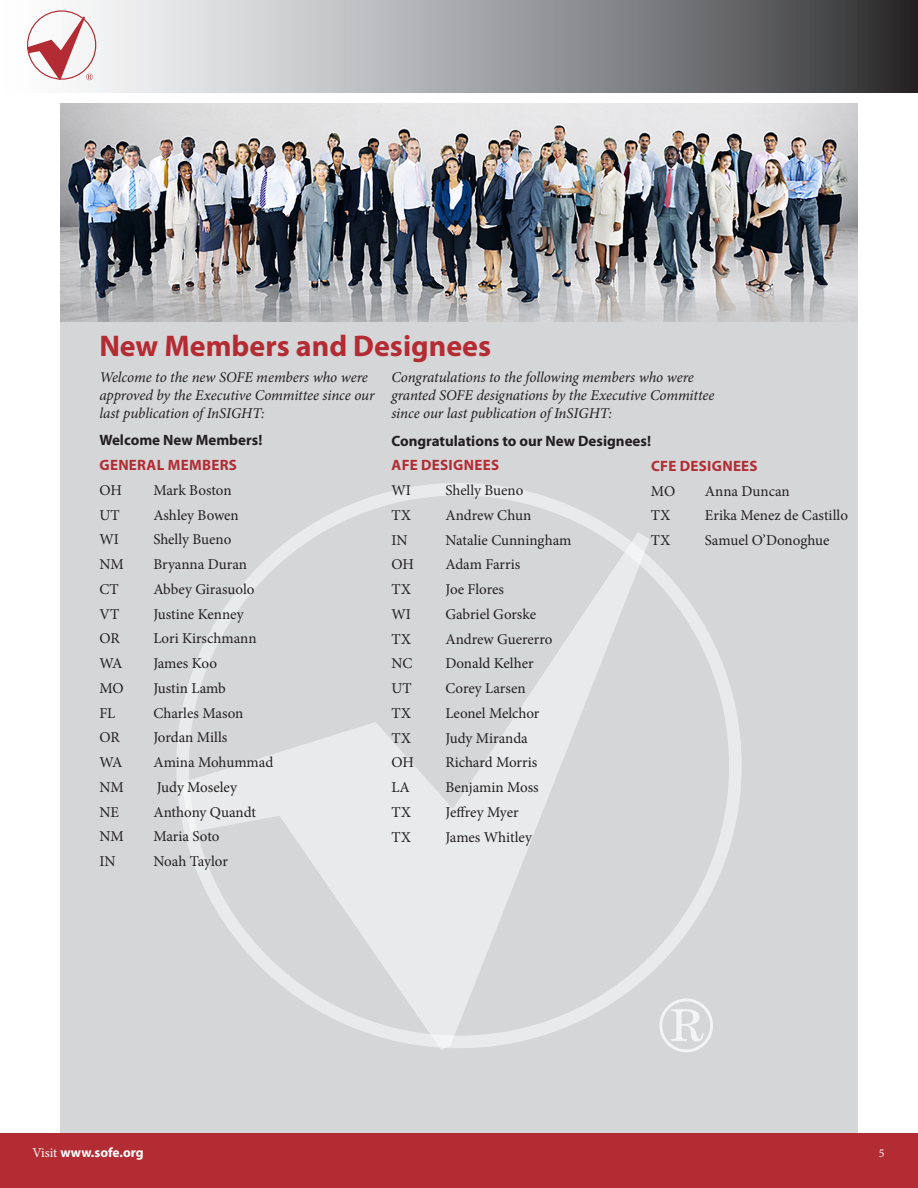
<style>
.page{position:relative;width:918px;height:1188px;background:#fff}
.page>*{position:absolute;margin:0;border:0;box-sizing:border-box;transform-origin:0 0}
.Headline{font:700 30px "Myriad Pro";color:#b32c33}
.Body_text_No_Indent{font:15px "Minion Pro";letter-spacing:-.005em;color:#231f20}
.Body_text_No_Indent-2{font:italic 15px "Minion Pro";letter-spacing:-.01em;color:#231f20}
.Body_text_No_Indent-3{font:700 15px "Myriad Pro";color:#231f20}
.Body_text_No_Indent-4{font:700 15px "Myriad Pro";letter-spacing:.02em;color:#b32c33}
.t1{font:700 13.5px "Myriad Pro";color:#fff}
.t2{font:12px "Minion Pro";color:#fff}
.s1{font-family:"Minion Pro";font-weight:400}
</style>
<div class="page">
<div style="left:0;top:1133px;width:918px;height:55px;background:#b32c33"></div>
<svg style="left:27px;top:0;width:891px;height:93px;background:#9b9b9e"></svg>
<svg style="left:28px;top:16px;width:65px;height:64px"></svg>
<div style="left:60px;top:321px;width:798px;height:812px;background:#d5d6d8"></div>
<svg style="left:181px;top:532px;width:469px;height:518px"></svg>
<svg style="left:659px;top:999px;width:54px;height:53px"></svg>
<img style="left:60px;top:104px;width:798px;height:218px">
<p class="Headline" style="left:99px;top:326px;width:393px">New Members and Designees</p>
<p class="Body_text_No_Indent-2" style="left:99px;top:367px;width:270px">Welcome to the new SOFE members who were</p>
<p class="Body_text_No_Indent-2" style="left:99px;top:385px;width:277px">approved by the Executive Committee since our</p>
<p class="Body_text_No_Indent-2" style="left:99px;top:403px;width:167px">last publication of InSIGHT:</p>
<p class="Body_text_No_Indent-3" style="left:99px;top:430px;width:165px">Welcome New Members!</p>
<p class="Body_text_No_Indent-4" style="left:100px;top:455px;width:139px">GENERAL MEMBERS</p>
<p class="Body_text_No_Indent" style="left:99px;top:480px;width:24px">OH</p>
<p class="Body_text_No_Indent" style="left:153px;top:480px;width:80px">Mark Boston</p>
<p class="Body_text_No_Indent" style="left:99px;top:505px;width:22px">UT</p>
<p class="Body_text_No_Indent" style="left:153px;top:505px;width:87px">Ashley Bowen</p>
<p class="Body_text_No_Indent" style="left:99px;top:529px;width:21px">WI</p>
<p class="Body_text_No_Indent" style="left:153px;top:529px;width:79px">Shelly Bueno</p>
<p class="Body_text_No_Indent" style="left:99px;top:554px;width:26px">NM</p>
<p class="Body_text_No_Indent" style="left:153px;top:554px;width:95px">Bryanna Duran</p>
<p class="Body_text_No_Indent" style="left:99px;top:579px;width:21px">CT</p>
<p class="Body_text_No_Indent" style="left:153px;top:579px;width:103px">Abbey Girasuolo</p>
<p class="Body_text_No_Indent" style="left:99px;top:604px;width:22px">VT</p>
<p class="Body_text_No_Indent" style="left:153px;top:604px;width:92px">Justine Kenney</p>
<p class="Body_text_No_Indent" style="left:99px;top:628px;width:22px">OR</p>
<p class="Body_text_No_Indent" style="left:153px;top:628px;width:105px">Lori Kirschmann</p>
<p class="Body_text_No_Indent" style="left:99px;top:653px;width:25px">WA</p>
<p class="Body_text_No_Indent" style="left:153px;top:653px;width:65px">James Koo</p>
<p class="Body_text_No_Indent" style="left:99px;top:678px;width:26px">MO</p>
<p class="Body_text_No_Indent" style="left:153px;top:678px;width:74px">Justin Lamb</p>
<p class="Body_text_No_Indent" style="left:99px;top:703px;width:18px">FL</p>
<p class="Body_text_No_Indent" style="left:153px;top:703px;width:91px">Charles Mason</p>
<p class="Body_text_No_Indent" style="left:99px;top:727px;width:22px">OR</p>
<p class="Body_text_No_Indent" style="left:153px;top:727px;width:75px">Jordan Mills</p>
<p class="Body_text_No_Indent" style="left:99px;top:752px;width:25px">WA</p>
<p class="Body_text_No_Indent" style="left:153px;top:752px;width:122px">Amina Mohummad</p>
<p class="Body_text_No_Indent" style="left:99px;top:777px;width:26px">NM</p>
<p class="Body_text_No_Indent" style="left:157px;top:777px;width:82px">Judy Moseley</p>
<p class="Body_text_No_Indent" style="left:99px;top:802px;width:21px">NE</p>
<p class="Body_text_No_Indent" style="left:153px;top:802px;width:104px">Anthony Quandt</p>
<p class="Body_text_No_Indent" style="left:99px;top:826px;width:26px">NM</p>
<p class="Body_text_No_Indent" style="left:153px;top:826px;width:68px">Maria Soto</p>
<p class="Body_text_No_Indent" style="left:99px;top:851px;width:18px">IN</p>
<p class="Body_text_No_Indent" style="left:153px;top:851px;width:76px">Noah Taylor</p>
<p class="Body_text_No_Indent-2" style="left:391px;top:367px;width:304px">Congratulations to the following members who were</p>
<p class="Body_text_No_Indent-2" style="left:391px;top:385px;width:325px">granted SOFE designations by the Executive Committee</p>
<p class="Body_text_No_Indent-2" style="left:391px;top:403px;width:222px">since our last publication of InSIGHT:</p>
<p class="Body_text_No_Indent-3" style="left:391px;top:431px;width:261px">Congratulations to our New Designees!</p>
<p class="Body_text_No_Indent-4" style="left:392px;top:455px;width:109px">AFE DESIGNEES</p>
<p class="Body_text_No_Indent" style="left:391px;top:480px;width:21px">WI</p>
<p class="Body_text_No_Indent" style="left:445px;top:480px;width:79px">Shelly Bueno</p>
<p class="Body_text_No_Indent" style="left:391px;top:505px;width:21px">TX</p>
<p class="Body_text_No_Indent" style="left:445px;top:505px;width:87px">Andrew Chun</p>
<p class="Body_text_No_Indent" style="left:391px;top:530px;width:18px">IN</p>
<p class="Body_text_No_Indent" style="left:445px;top:530px;width:128px">Natalie Cunningham</p>
<p class="Body_text_No_Indent" style="left:391px;top:554px;width:24px">OH</p>
<p class="Body_text_No_Indent" style="left:445px;top:554px;width:76px">Adam Farris</p>
<p class="Body_text_No_Indent" style="left:391px;top:579px;width:21px">TX</p>
<p class="Body_text_No_Indent" style="left:445px;top:579px;width:60px">Joe Flores</p>
<p class="Body_text_No_Indent" style="left:391px;top:604px;width:21px">WI</p>
<p class="Body_text_No_Indent" style="left:445px;top:604px;width:92px">Gabriel Gorske</p>
<p class="Body_text_No_Indent" style="left:391px;top:629px;width:21px">TX</p>
<p class="Body_text_No_Indent" style="left:445px;top:629px;width:109px">Andrew Guererro</p>
<p class="Body_text_No_Indent" style="left:391px;top:653px;width:23px">NC</p>
<p class="Body_text_No_Indent" style="left:445px;top:653px;width:90px">Donald Kelher</p>
<p class="Body_text_No_Indent" style="left:391px;top:678px;width:22px">UT</p>
<p class="Body_text_No_Indent" style="left:445px;top:678px;width:82px">Corey Larsen</p>
<p class="Body_text_No_Indent" style="left:391px;top:703px;width:21px">TX</p>
<p class="Body_text_No_Indent" style="left:445px;top:703px;width:96px">Leonel Melchor</p>
<p class="Body_text_No_Indent" style="left:391px;top:728px;width:21px">TX</p>
<p class="Body_text_No_Indent" style="left:445px;top:728px;width:84px">Judy Miranda</p>
<p class="Body_text_No_Indent" style="left:391px;top:752px;width:24px">OH</p>
<p class="Body_text_No_Indent" style="left:445px;top:752px;width:93px">Richard Morris</p>
<p class="Body_text_No_Indent" style="left:391px;top:777px;width:20px">LA</p>
<p class="Body_text_No_Indent" style="left:445px;top:777px;width:95px">Benjamin Moss</p>
<p class="Body_text_No_Indent" style="left:391px;top:802px;width:21px">TX</p>
<p class="Body_text_No_Indent" style="left:445px;top:802px;width:75px">Jeffrey Myer</p>
<p class="Body_text_No_Indent" style="left:391px;top:827px;width:21px">TX</p>
<p class="Body_text_No_Indent" style="left:445px;top:827px;width:88px">James Whitley</p>
<p class="Body_text_No_Indent-4" style="left:651px;top:456px;width:108px">CFE DESIGNEES</p>
<p class="Body_text_No_Indent" style="left:651px;top:481px;width:26px">MO</p>
<p class="Body_text_No_Indent" style="left:705px;top:481px;width:86px">Anna Duncan</p>
<p class="Body_text_No_Indent" style="left:651px;top:506px;width:21px">TX</p>
<p class="Body_text_No_Indent" style="left:705px;top:506px;width:145px">Erika Menez de Castillo</p>
<p class="Body_text_No_Indent" style="left:651px;top:530px;width:21px">TX</p>
<p class="Body_text_No_Indent" style="left:705px;top:530px;width:126px">Samuel O’Donoghue</p>
<p class="t1" style="left:32px;top:1144px;width:113px"><span class="s1">Visit</span> www.sofe.org</p>
<p class="t2" style="left:879px;top:1145px;width:7px">5</p>
</div>
